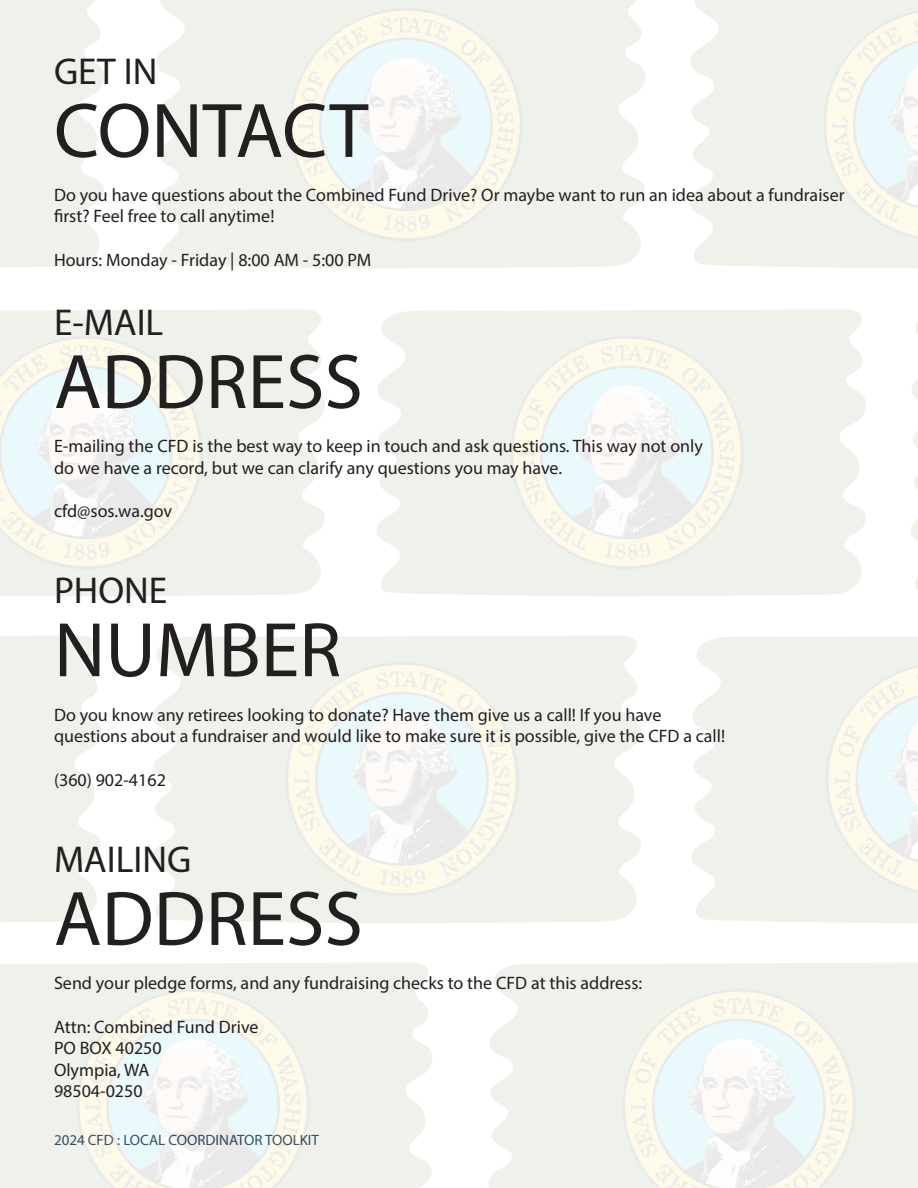
<style>
.page{position:relative;width:918px;height:1188px;background:#fff}
.page>*{position:absolute;margin:0;border:0;box-sizing:border-box;transform-origin:0 0}
.t1{font:78px "Myriad Pro";color:#231f20}
.t2{font:37.5px "Myriad Pro";color:#231f20}
.t3{font:18px/21.6px "Myriad Pro";color:#231f20}
.t4{font:15px "Myriad Pro";color:#334a5e}
</style>
<div class="page">
<img style="left:911px;top:322px;width:7px;height:268px">
<p class="t2" style="left:54px;top:48px;width:105px">GET IN</p>
<p class="t1" style="left:54px;top:83px;width:316px">CONTACT</p>
<p class="t3" style="left:54px;top:184px;width:792px">Do you have questions about the Combined Fund Drive? Or maybe want to run an idea about a fundraiser first? Feel free to call anytime!</p>
<p class="t3" style="left:54px;top:248px;width:319px">Hours: Monday - Friday | 8:00 AM - 5:00 PM</p>
<p class="t2" style="left:54px;top:299px;width:111px">E-MAIL</p>
<p class="t1" style="left:54px;top:334px;width:310px">ADDRESS</p>
<p class="t3" style="left:54px;top:435px;width:650px">E-mailing the CFD is the best way to keep in touch and ask questions. This way not only do we have a record, but we can clarify any questions you may have.</p>
<p class="t3" style="left:54px;top:500px;width:120px">cfd@sos.wa.gov</p>
<p class="t2" style="left:54px;top:568px;width:115px">PHONE</p>
<p class="t1" style="left:54px;top:602px;width:289px">NUMBER</p>
<p class="t3" style="left:54px;top:704px;width:609px">Do you know any retirees looking to donate? Have them give us a call! If you have</p>
<p class="t3" style="left:54px;top:725px;width:673px">questions about a fundraiser and would like to make sure it is possible, give the CFD a call!</p>
<p class="t3" style="left:54px;top:768px;width:113px">(360) 902-4162</p>
<p class="t2" style="left:54px;top:836px;width:139px">MAILING</p>
<p class="t1" style="left:54px;top:871px;width:310px">ADDRESS</p>
<p class="t3" style="left:54px;top:972px;width:590px">Send your pledge forms, and any fundraising checks to the CFD at this address:</p>
<p class="t3" style="left:54px;top:1015px;width:206px">Attn: Combined Fund Drive</p>
<p class="t3" style="left:54px;top:1037px;width:109px">PO BOX 40250</p>
<p class="t3" style="left:54px;top:1059px;width:97px">Olympia, WA</p>
<p class="t3" style="left:54px;top:1080px;width:90px">98504-0250</p>
<p class="t4" style="left:54px;top:1131px;width:267px">2024 CFD : LOCAL COORDINATOR TOOLKIT</p>
</div>
